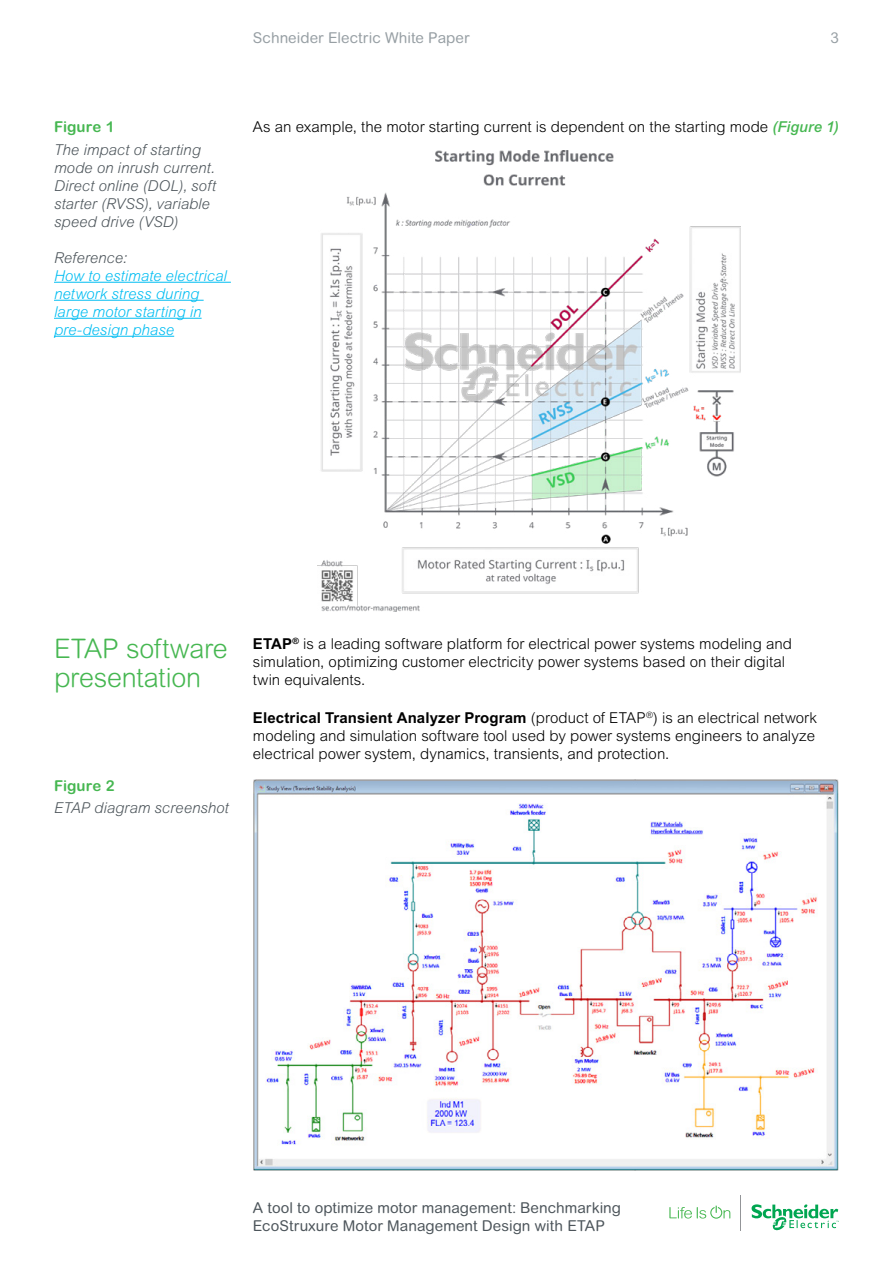
<style>
.page{position:relative;width:893px;height:1263px;background:#fff}
.page>*{position:absolute;margin:0;border:0;box-sizing:border-box;transform-origin:0 0}
.t1{font:300 27px/28.5px "Arial Rounded MT Pro";letter-spacing:-.005em;color:#46b751}
.t2{font:300 15px/18px "Arial MT Pro";color:#000}
.t3{font:italic 300 15px/18px "Arial MT Pro";letter-spacing:.005em;color:#4d555b}
.t4{font:15px/18px "Arial Rounded MT Pro";letter-spacing:.005em;color:#4d555b}
.t5{font:italic 300 15px/18px "Arial MT Pro";color:#00bdf2}
.t6{font:15px "Arial Rounded MT Pro";letter-spacing:.005em;color:#979fa4}
.t7{font:700 15px "Arial Rounded MT Pro";letter-spacing:.005em;color:#46b751}
.s1{font-weight:500;font-style:italic;color:#46b751}
.s2{font-weight:700}
</style>
<div class="page">
<svg style="left:669px;top:1206px;width:61px;height:13px"></svg>
<hr style="left:741px;top:1195px;width:1px;height:35px;background:#939598">
<svg style="left:752px;top:1204px;width:87px;height:27px"></svg>
<hr style="left:54px;top:282px;width:177px;height:1px;background:#00bdf2">
<hr style="left:54px;top:300px;width:150px;height:1px;background:#00bdf2">
<hr style="left:54px;top:318px;width:148px;height:1px;background:#00bdf2">
<hr style="left:54px;top:336px;width:120px;height:1px;background:#00bdf2">
<img style="left:318px;top:150px;width:423px;height:462px">
<img style="left:254px;top:779px;width:584px;height:391px">
<p class="t6" style="left:253px;top:29px;width:218px">Schneider Electric White Paper</p>
<p class="t6" style="left:830px;top:29px;width:10px">3</p>
<p class="t7" style="left:54px;top:118px;width:62px">Figure 1</p>
<p class="t3" style="left:54px;top:141px;width:163px">The impact of starting mode on inrush current.<br>Direct online (DOL), soft starter (RVSS), variable speed drive (VSD)</p>
<p class="t3" style="left:54px;top:249px;width:74px">Reference:</p>
<p class="t5" style="left:54px;top:267px;width:174px">How to estimate electrical network stress during large motor starting in pre-design phase</p>
<p class="t2" style="left:253px;top:118px;width:587px">As an example, the motor starting current is dependent on the starting mode <span class="s1">(Figure 1)</span></p>
<h1 class="t1" style="left:54px;top:636px;width:175px">ETAP software presentation</h1>
<p class="t7" style="left:54px;top:776px;width:62px">Figure 2</p>
<p class="t3" style="left:54px;top:799px;width:176px">ETAP diagram screenshot</p>
<p class="t2" style="left:253px;top:635px;width:540px"><span class="s2">ETAP</span><sup>®</sup> is a leading software platform for electrical power systems modeling and simulation, optimizing customer electricity power systems based on their digital twin equivalents.</p>
<p class="t2" style="left:253px;top:709px;width:566px"><span class="s2">Electrical Transient Analyzer Program</span> (product of ETAP<sup>®</sup>) is an electrical network modeling and simulation software tool used by power systems engineers to analyze electrical power system, dynamics, transients, and protection.</p>
<p class="t4" style="left:253px;top:1199px;width:370px">A tool to optimize motor management: Benchmarking<br>EcoStruxure Motor Management Design with ETAP</p>
</div>
